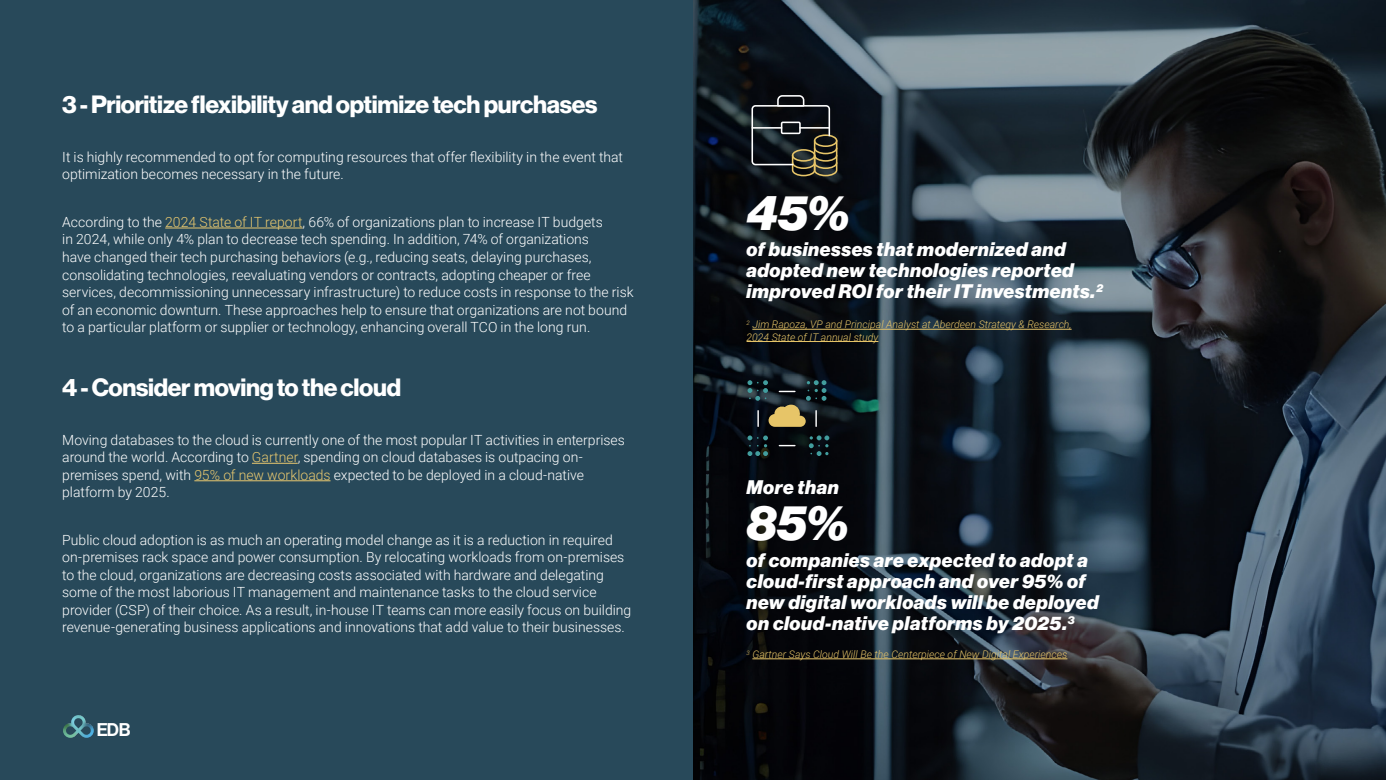
<style>
.page{position:relative;width:1386px;height:780px;background:#fff}
.page>*{position:absolute;margin:0;border:0;box-sizing:border-box;transform-origin:0 0}
.t1{font:49px "N Haas Grotesk DS Pro 96 Blk It";color:#fff}
.t2{font:24.5px "N Haas Grotesk DS Pro 75 Bd";letter-spacing:-.015em;color:#fff}
.t3{font:19.25px/21px "N Haas Grotesk DS Pro 96 Blk It";letter-spacing:.03em;color:#fff}
.t4{font:18.03px "N Haas Grotesk DS Pro 65 Md";color:#fff}
.t5{font:300 14px/17.5px "Roboto";color:#fff}
.t6{font:italic 300 10.5px/12.2px "Roboto";color:#e7c568}
.s1{color:#e8c86f}
</style>
<div class="page">
<img style="left:693px;top:0;width:693px;height:780px">
<div style="left:0;top:0;width:693px;height:780px;background:#28495a"></div>
<img style="left:63px;top:715px;width:31px;height:22px">
<hr style="left:165px;top:228px;width:138px;height:1px;background:#e8c86f">
<hr style="left:252px;top:463px;width:46px;height:1px;background:#e8c86f">
<hr style="left:194px;top:480px;width:137px;height:1px;background:#e8c86f">
<hr style="left:752px;top:658px;width:315px;height:1px;background:#e7c568">
<svg style="left:809px;top:435px;width:20px;height:21px"></svg>
<svg style="left:747px;top:435px;width:21px;height:21px"></svg>
<svg style="left:779px;top:445px;width:16px;height:1px"></svg>
<svg style="left:747px;top:380px;width:79px;height:47px"></svg>
<hr style="left:752px;top:329px;width:320px;height:1px;background:#e7c568">
<hr style="left:747px;top:341px;width:131px;height:1px;background:#e7c568">
<svg style="left:751px;top:94px;width:87px;height:83px"></svg>
<div style="left:781px;top:122px;width:20px;height:12px;border:2px solid #fff"></div>
<hr style="left:752px;top:127px;width:30px;height:2px;background:#fff">
<hr style="left:800px;top:127px;width:29px;height:2px;background:#fff">
<h2 class="t2" style="left:62px;top:90px;width:537px">3 - Prioritize flexibility and optimize tech purchases</h2>
<p class="t5" style="left:62px;top:148px;width:562px">It is highly recommended to opt for computing resources that offer flexibility in the event that optimization becomes necessary in the future.</p>
<p class="t5" style="left:62px;top:213px;width:573px">According to the <span class="s1">2024 State of IT report</span>, 66% of organizations plan to increase IT budgets<br>in 2024, while only 4% plan to decrease tech spending. In addition, 74% of organizations<br>have changed their tech purchasing behaviors (e.g., reducing seats, delaying purchases, consolidating technologies, reevaluating vendors or contracts, adopting cheaper or free services, decommissioning unnecessary infrastructure) to reduce costs in response to the risk of an economic downturn. These approaches help to ensure that organizations are not bound to a particular platform or supplier or technology, enhancing overall TCO in the long run.</p>
<h2 class="t2" style="left:62px;top:373px;width:340px">4 - Consider moving to the cloud</h2>
<p class="t5" style="left:62px;top:430px;width:564px">Moving databases to the cloud is currently one of the most popular IT activities in enterprises around the world. According to <span class="s1">Gartner</span>, spending on cloud databases is outpacing on&shy;premises spend, with <span class="s1">95% of new workloads</span> expected to be deployed in a cloud-native platform by 2025.</p>
<p class="t5" style="left:62px;top:530px;width:571px">Public cloud adoption is as much an operating model change as it is a reduction in required on-premises rack space and power consumption. By relocating workloads from on-premises to the cloud, organizations are decreasing costs associated with hardware and delegating some of the most laborious IT management and maintenance tasks to the cloud service provider (CSP) of their choice. As a result, in-house IT teams can more easily focus on building revenue-generating business applications and innovations that add value to their businesses.</p>
<p class="t4" style="left:96px;top:719px;width:36px">EDB</p>
<h1 class="t1" style="left:747px;top:183px;width:105px">45%</h1>
<h3 class="t3" style="left:747px;top:239px;width:358px">of businesses that modernized and adopted new technologies reported improved ROI for their IT investments.<sup>2</sup></h3>
<p class="t6" style="left:747px;top:318px;width:327px"><sup>2</sup> Jim Rapoza, VP and Principal Analyst at Aberdeen Strategy &amp; Research,<br>2024 State of IT annual study</p>
<h3 class="t3" style="left:747px;top:477px;width:94px">More than</h3>
<h1 class="t1" style="left:747px;top:494px;width:104px">85%</h1>
<h3 class="t3" style="left:747px;top:550px;width:354px">of companies are expected to adopt a cloud-first approach and over 95% of new digital workloads will be deployed on cloud-native platforms by 2025.<sup>3</sup></h3>
<p class="t6" style="left:747px;top:647px;width:322px"><sup>3</sup> Gartner Says Cloud Will Be the Centerpiece of New Digital Experiences</p>
</div>
